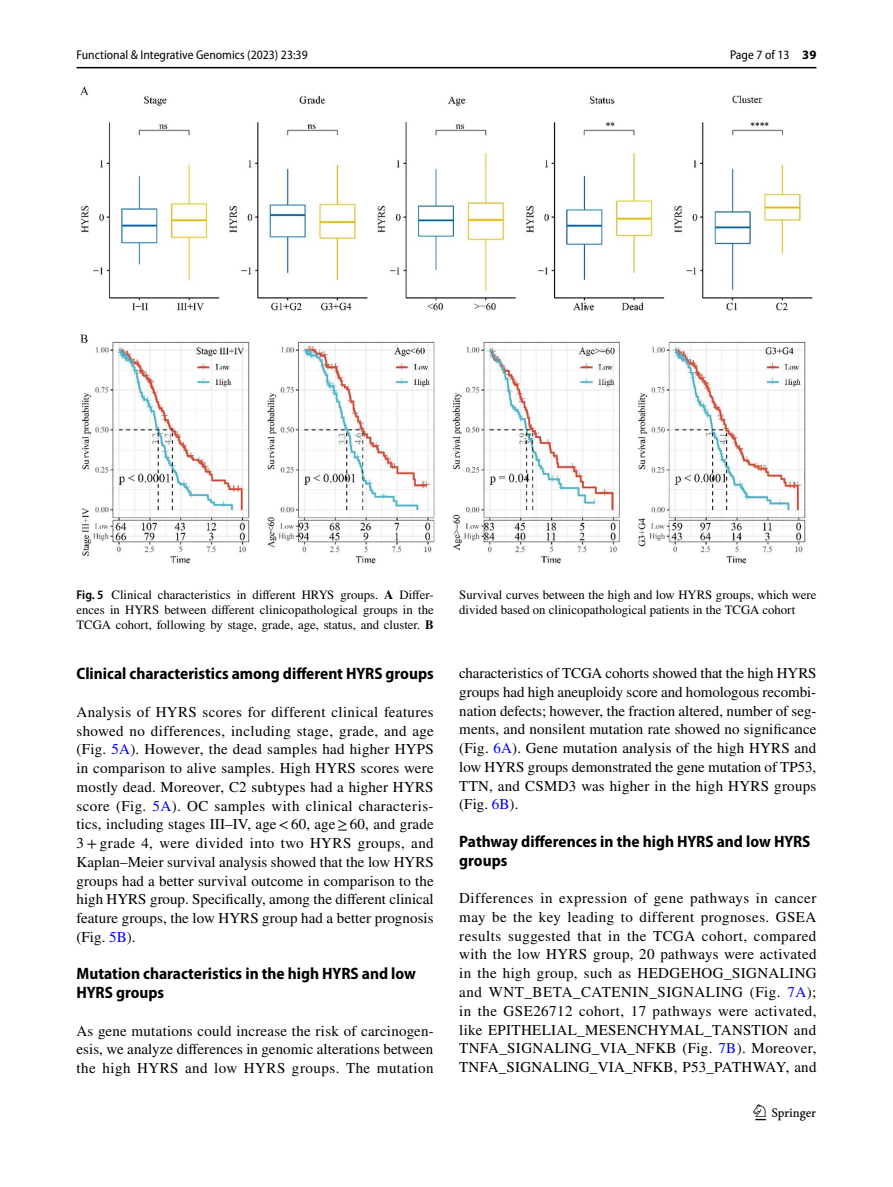
<style>
.page{position:relative;width:893px;height:1187px;background:#fff}
.page>*{position:absolute;margin:0;border:0;box-sizing:border-box;transform-origin:0 0}
.t1{font:22.5px "Springnew Regular 3";color:#000}
.t2{font:700 semi-condensed 16.5px/18.8px "Myriad Pro";color:#000}
.t3{font:15px/18.8px "STIX";letter-spacing:.015em;color:#000;text-align:justify}
.t4{font:12.75px/15px "STIX";color:#000;text-align:justify}
.t5{font:semi-condensed 12.75px "Myriad Pro";color:#000}
.s1{font-weight:700;font-stretch:normal}
.s2{font-family:"Myriad Pro";font-weight:600;font-stretch:semi-condensed}
.s3{font-weight:700}
.s4{color:#00f}
</style>
<div class="page">
<hr style="left:77px;top:67px;width:739px;height:1px;background:#000">
<img style="left:81px;top:87px;width:731px;height:476px">
<p class="t5" style="left:77px;top:48px;width:233px">Functional &amp; Integrative Genomics (2023) 23:39</p>
<p class="t5" style="left:730px;top:48px;width:88px">Page 7 of 13 <span class="s1">39</span></p>
<p class="t4" style="left:77px;top:587px;width:359px"><span class="s2">Fig. 5</span> Clinical characteristics in different HRYS groups. <span class="s3">A</span> Differ&shy;ences in HYRS between different clinicopathological groups in the TCGA cohort, following by stage, grade, age, status, and cluster. <span class="s3">B</span></p>
<p class="t4" style="left:459px;top:587px;width:359px">Survival curves between the high and low HYRS groups, which were divided based on clinicopathological patients in the TCGA cohort</p>
<p class="t2" style="left:77px;top:664px;width:359px">Clinical characteristics among different HYRS groups</p>
<p class="t3" style="left:77px;top:703px;width:359px">Analysis of HYRS scores for different clinical features showed no differences, including stage, grade, and age (Fig. <span class="s4">5A</span>). However, the dead samples had higher HYPS in comparison to alive samples. High HYRS scores were mostly dead. Moreover, C2 subtypes had a higher HYRS score (Fig. <span class="s4">5A</span>). OC samples with clinical characteris&shy;tics, including stages III–IV, age&lt;60, age≥60, and grade 3 + grade 4, were divided into two HYRS groups, and Kaplan–Meier survival analysis showed that the low HYRS groups had a better survival outcome in comparison to the high HYRS group. Specifically, among the different clinical feature groups, the low HYRS group had a better prognosis (Fig. <span class="s4">5B</span>).</p>
<p class="t2" style="left:77px;top:964px;width:341px">Mutation characteristics in the high HYRS and low<br>HYRS groups</p>
<p class="t3" style="left:77px;top:1022px;width:359px">As gene mutations could increase the risk of carcinogen&shy;esis, we analyze differences in genomic alterations between the high HYRS and low HYRS groups. The mutation</p>
<p class="t3" style="left:459px;top:664px;width:359px">characteristics of TCGA cohorts showed that the high HYRS groups had high aneuploidy score and homologous recombi&shy;nation defects; however, the fraction altered, number of seg&shy;ments, and nonsilent mutation rate showed no significance (Fig. <span class="s4">6A</span>). Gene mutation analysis of the high HYRS and low HYRS groups demonstrated the gene mutation of TP53, TTN, and CSMD3 was higher in the high HYRS groups (Fig. <span class="s4">6B</span>).</p>
<p class="t2" style="left:459px;top:832px;width:353px">Pathway differences in the high HYRS and low HYRS groups</p>
<p class="t3" style="left:459px;top:889px;width:359px">Differences in expression of gene pathways in cancer may be the key leading to different prognoses. GSEA results suggested that in the TCGA cohort, compared with the low HYRS group, 20 pathways were activated in the high group, such as HEDGEHOG_SIGNALING and WNT_BETA_CATENIN_SIGNALING (Fig. <span class="s4">7A</span>); in the GSE26712 cohort, 17 pathways were activated, like EPITHELIAL_MESENCHYMAL_TANSTION and TNFA_SIGNALING_VIA_NFKB (Fig. <span class="s4">7B</span>). Moreover, TNFA_SIGNALING_VIA_NFKB, P53_PATHWAY, and</p>
<h1 class="t1" style="left:755px;top:1104px;width:62px">1 3</h1>
</div>
